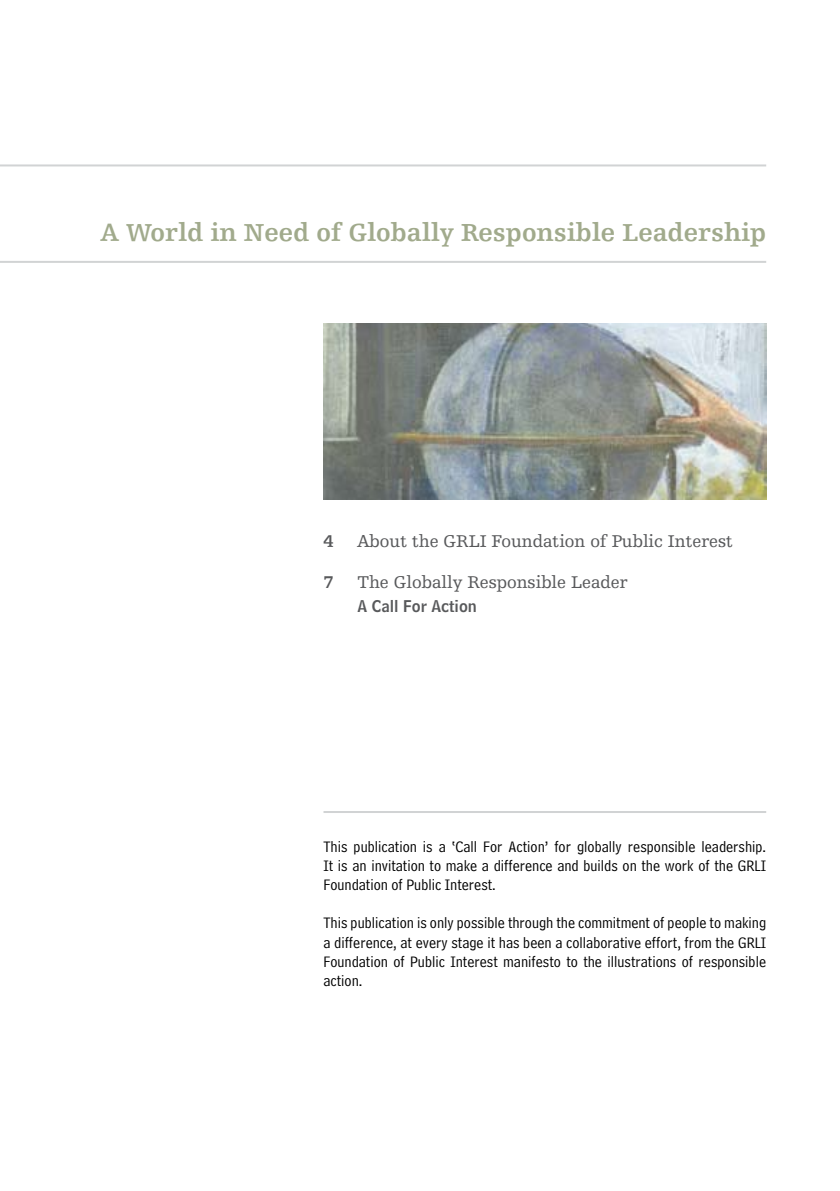
<style>
.page{position:relative;width:840px;height:1191px;background:#fff}
.page>*{position:absolute;margin:0;border:0;box-sizing:border-box;transform-origin:0 0}
.t1{font:700 26px "Humanist Slabserif 712 BT";color:#a1aa8c}
.t2{font:18px "Humanist Slabserif 712 BT";color:#58595b}
.t3{font:700 18px "Humanist Slabserif 712 BT";color:#58595b}
.t4{font:16px/19.2px "Bell Centennial BT Address";color:#000;text-align:justify}
.t5{font:16px "Bell Centennial BT Name And Number";color:#58595b}
</style>
<div class="page">
<hr style="left:0;top:261px;width:765px;height:2px;background:#d1d3d4">
<hr style="left:0;top:164px;width:765px;height:2px;background:#d1d3d4">
<img style="left:323px;top:323px;width:442px;height:176px">
<hr style="left:323px;top:811px;width:442px;height:2px;background:#d1d3d4">
<h1 class="t1" style="left:100px;top:216px;width:667px">A World in Need of Globally Responsible Leadership</h1>
<p class="t3" style="left:323px;top:529px;width:12px">4</p>
<p class="t2" style="left:357px;top:529px;width:377px">About the GRLI Foundation of Public Interest</p>
<p class="t3" style="left:323px;top:570px;width:12px">7</p>
<p class="t2" style="left:357px;top:570px;width:271px">The Globally Responsible Leader</p>
<p class="t5" style="left:357px;top:595px;width:121px">A Call For Action</p>
<p class="t4" style="left:323px;top:836px;width:444px">This publication is a ‘Call For Action’ for globally responsible leadership.<br>It is an invitation to make a difference and builds on the work of the GRLI Foundation of Public Interest.</p>
<p class="t4" style="left:323px;top:913px;width:444px">This publication is only possible through the commitment of people to making a difference, at every stage it has been a collaborative effort, from the GRLI Foundation of Public Interest manifesto to the illustrations of responsible action.</p>
</div>
